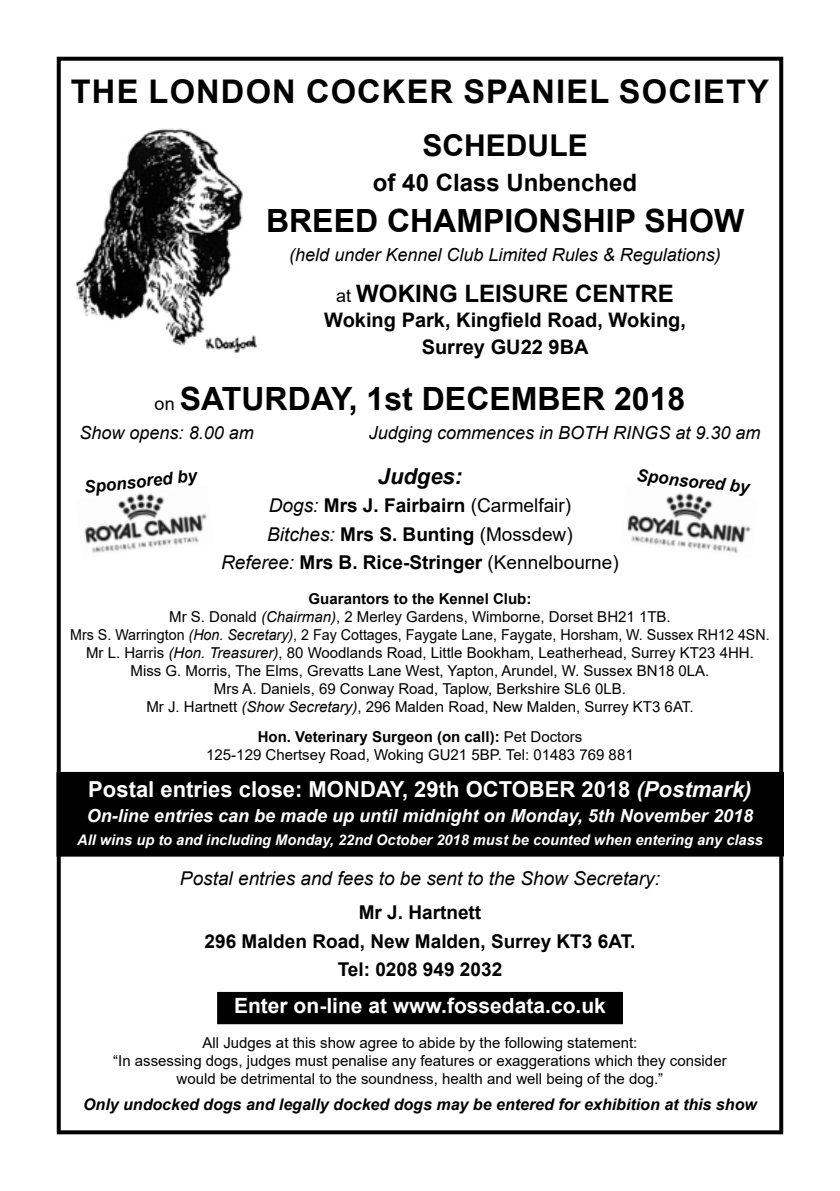
<style>
.page{position:relative;width:840px;height:1191px;background:#fff}
.page>*{position:absolute;margin:0;border:0;box-sizing:border-box;transform-origin:0 0}
.t1{font:700 32.6px "Arial";letter-spacing:.035em;color:#000}
.t2{font:700 32px "Arial";color:#000}
.t3{font:700 30px "Arial";color:#000}
.t4{font:700 24px "Arial";color:#000}
.t5{font:700 22px "Arial";color:#fff}
.t6{font:italic 700 22px "Arial";color:#000}
.t7{font:700 21px "Arial";color:#fff}
.t8{font:700 20px/26.8px "Arial";color:#000;text-align:center}
.t9{font:700 19px/28.4px "Arial";color:#000;text-align:center}
.t10{font:italic 19px "Arial";color:#000}
.t11{font:italic 18px "Arial";color:#000}
.t12{font:italic 700 18px "Arial";color:#fff}
.t13{font:italic 700 17px "Arial";color:#000}
.t14{font:italic 700 16px "Arial";color:#000}
.t15{font:15px/18px "Arial";color:#000;text-align:center}
.t16{font:italic 700 14.6px "Arial";color:#fff}
.s1{font-weight:400;font-size:18px}
.s2{font-weight:400;font-style:italic}
.s3{font-weight:400}
.s4{font-weight:700}
.s5{font-style:italic}
</style>
<div class="page">
<img style="left:75px;top:128px;width:182px;height:225px">
<div style="left:217px;top:992px;width:405px;height:31px;background:#000"></div>
<div style="left:217px;top:992px;width:405px;height:32px;border:1px solid #000"></div>
<div style="left:57px;top:772px;width:725px;height:84px;background:#000"></div>
<div style="left:57px;top:57px;width:725px;height:1077px;border:4px solid #000"></div>
<img style="left:84px;top:493px;width:123px;height:60px">
<img style="left:627px;top:493px;width:124px;height:60px">
<h1 class="t1" style="left:71px;top:69px;width:699px">THE LONDON Cocker Spaniel SOCIETY</h1>
<h3 class="t3" style="left:422px;top:124px;width:166px">SCHEDULE</h3>
<h3 class="t4" style="left:373px;top:166px;width:266px">of 40 Class Unbenched</h3>
<h2 class="t2" style="left:266px;top:198px;width:479px">BREED CHAMPIONSHIP SHOW</h2>
<p class="t11" style="left:289px;top:243px;width:433px">(held under Kennel Club Limited Rules &amp; Regulations)</p>
<h3 class="t4" style="left:336px;top:277px;width:339px"><span class="s1">at</span> WOKI NG LEISURE CENTRE</h3>
<h3 class="t8" style="left:324px;top:307px;width:363px">Woking Park, Kingfield Road, Woking,<br>Surrey GU22 9BA</h3>
<h2 class="t2" style="left:154px;top:376px;width:532px"><span class="s1">on</span> SATURDAY, 1st DECEMBER 2018</h2>
<p class="t11" style="left:79px;top:421px;width:176px">Show opens: 8.00 am</p>
<p class="t11" style="left:369px;top:421px;width:393px">Judging commences in BOTH RINGS at 9.30 am</p>
<h3 class="t6" style="left:377px;top:461px;width:86px">Judges:</h3>
<p class="t9" style="left:221px;top:491px;width:399px"><span class="s2">Dogs:</span> Mrs J. Fairbairn <span class="s3">(Carmelfair)<br></span><span class="s2">Bitches:</span> Mrs S. Bunting <span class="s3">(Mossdew)<br></span><span class="s2">Referee:</span> Mrs B. Rice-Stringer <span class="s3">(Kennelbourne)</span></p>
<p class="t15" style="left:70px;top:590px;width:700px"><span class="s4">Guarantors to the Kennel Club:<br></span>Mr S. Donald <span class="s5">(Chairman)</span>, 2 Merley Gardens, Wimborne, Dorset BH21 1TB.<br>Mrs S. Warrington <span class="s5">(Hon. Secretary)</span>, 2 Fay Cottages, Faygate Lane, Faygate, Horsham, W. Sussex RH12 4SN.<br>Mr L. Harris <span class="s5">(Hon. Treasurer)</span>, 80 Woodlands Road, Little Bookham, Leatherhead, Surrey KT23 4HH.<br>Miss G. Morris, The Elms, Grevatts Lane West, Yapton, Arundel, W. Sussex BN18 0LA.<br>Mrs A. Daniels, 69 Conway Road, Taplow, Berkshire SL6 0LB.<br>Mr J. Hartnett <span class="s5">(Show Secretary)</span>, 296 Malden Road, New Malden, Surrey KT3 6AT.</p>
<p class="t15" style="left:206px;top:727px;width:428px"><span class="s4">Hon. Veterinary Surgeon (on call):</span> Pet Doctors<br>125-129 Chertsey Road, Woking GU21 5BP. Tel: 01483 769 881</p>
<h3 class="t5" style="left:88px;top:774px;width:664px">Postal entries close: MONDAY, 29th OCTOBER 2018 <span class="s5">(Postmark)</span></h3>
<p class="t12" style="left:87px;top:803px;width:667px">On-line entries can be made up until midnight on Monday, 5th November 2018</p>
<p class="t16" style="left:77px;top:830px;width:687px">All wins up to and including Monday, 22nd October 2018 must be counted when entering any class</p>
<p class="t10" style="left:180px;top:866px;width:481px">Postal entries and fees to be sent to the Show Secretary:</p>
<p class="t9" style="left:204px;top:898px;width:432px">Mr J. Hartnett<br>296 Malden Road, New Malden, Surrey KT3 6AT.<br>Tel: 0208 949 2032</p>
<h3 class="t7" style="left:234px;top:991px;width:373px">Enter on-line at www.fossedata.co.uk</h3>
<p class="t15" style="left:113px;top:1034px;width:614px">All Judges at this show agree to abide by the following statement:<br>“In assessing dogs, judges must penalise any features or exaggerations which they consider would be detrimental to the soundness, health and well being of the dog.”</p>
<p class="t14" style="left:83px;top:1093px;width:675px">Only undocked dogs and legally docked dogs may be entered for exhibition at this show</p>
<p class="t13" style="left:83px;top:476px;width:115px;rotate:-6deg">Sponsored by</p>
<p class="t13" style="left:637px;top:464px;width:115px;rotate:6deg">Sponsored by</p>
</div>
